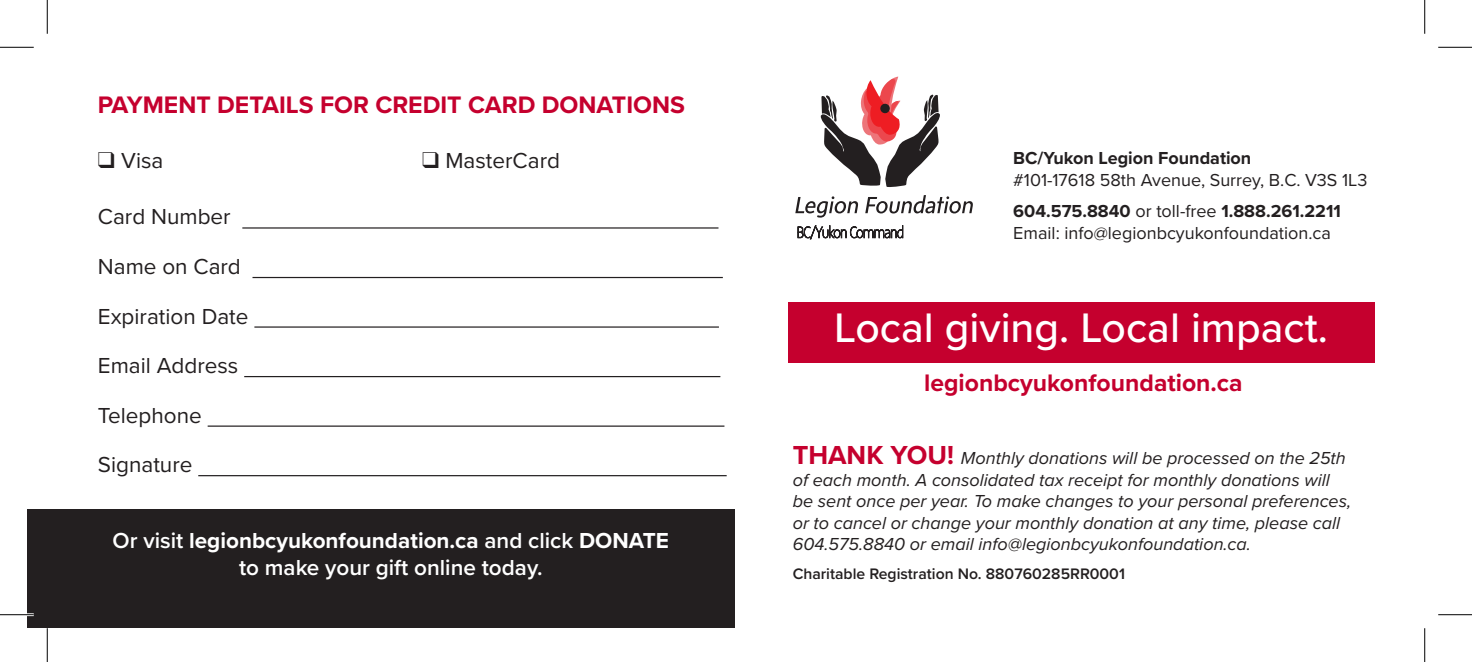
<style>
.page{position:relative;width:1472px;height:662px;background:#fff}
.page>*{position:absolute;margin:0;border:0;box-sizing:border-box;transform-origin:0 0}
.t1{font:500 42.75px "Proxima Nova";color:#fff}
.t2{font:700 24.75px "Proxima Nova";color:#c5002e}
.t3{font:22.5px "Proxima Nova";color:#231f20}
.t4{font:600 22.5px/27px "Proxima Nova";color:#fff;text-align:center}
.t5{font:italic 18px/21.6px "Proxima Nova";color:#231f20}
.t6{font:18px/31.7px "Proxima Nova";color:#231f20}
.t7{font:700 18px "Proxima Nova";color:#231f20}
.t8{font:600 15.75px "Proxima Nova";color:#231f20}
.s1{font-weight:700}
.s2{font-weight:700;font-style:normal;font-size:27px;color:#c5002e}
</style>
<div class="page">
<hr style="left:242px;top:227px;width:476px;height:1px;background:#231f20">
<hr style="left:252px;top:277px;width:471px;height:1px;background:#231f20">
<hr style="left:254px;top:326px;width:465px;height:1px;background:#231f20">
<hr style="left:244px;top:376px;width:476px;height:1px;background:#231f20">
<hr style="left:208px;top:425px;width:516px;height:1px;background:#231f20">
<hr style="left:198px;top:475px;width:528px;height:1px;background:#231f20">
<div style="left:27px;top:509px;width:707px;height:118px;background:#231f20"></div>
<svg style="left:820px;top:77px;width:120px;height:110px"></svg>
<svg style="left:795px;top:196px;width:63px;height:21px"></svg>
<svg style="left:865px;top:195px;width:108px;height:18px"></svg>
<svg style="left:797px;top:225px;width:37px;height:14px"></svg>
<div style="left:834px;top:230px;width:6px;height:8px;border:1px solid #231f20;border-radius:50%"></div>
<div style="left:834px;top:229px;width:6px;height:9px;border:1px solid #231f20;border-radius:50%"></div>
<svg style="left:841px;top:225px;width:62px;height:13px"></svg>
<div style="left:788px;top:302px;width:586px;height:60px;background:#c5002e"></div>
<hr style="left:0;top:613px;width:34px;height:3px;background:#fff">
<hr style="left:0;top:47px;width:34px;height:1px;background:#000">
<hr style="left:1438px;top:47px;width:34px;height:1px;background:#000">
<hr style="left:0;top:614px;width:34px;height:1px;background:#000">
<hr style="left:1438px;top:614px;width:34px;height:1px;background:#000">
<hr style="left:47px;top:0;width:1px;height:34px;background:#000">
<hr style="left:47px;top:628px;width:1px;height:34px;background:#000">
<hr style="left:1424px;top:0;width:1px;height:34px;background:#000">
<hr style="left:1424px;top:628px;width:1px;height:34px;background:#000">
<h2 class="t2" style="left:98px;top:86px;width:588px">PAYMENT DETAILS FOR CREDIT CARD DONATIONS</h2>
<p class="t3" style="left:98px;top:144px;width:67px">❑ Visa</p>
<p class="t3" style="left:422px;top:144px;width:139px">❑ MasterCard</p>
<p class="t3" style="left:98px;top:200px;width:134px">Card Number</p>
<p class="t3" style="left:98px;top:250px;width:144px">Name on Card</p>
<p class="t3" style="left:98px;top:299px;width:152px">Expiration Date</p>
<p class="t3" style="left:98px;top:349px;width:142px">Email Address</p>
<p class="t3" style="left:98px;top:398px;width:105px">Telephone</p>
<p class="t3" style="left:98px;top:448px;width:96px">Signature</p>
<p class="t4" style="left:113px;top:526px;width:558px">Or visit <span class="s1">legionbcyukonfoundation.ca</span> and click <span class="s1">DONATE </span>to make your gift online today.</p>
<p class="t7" style="left:1013px;top:144px;width:240px">BC/Yukon Legion Foundation</p>
<p class="t6" style="left:1013px;top:163px;width:356px">#101-17618 58th Avenue, Surrey, B.C. V3S 1L3<br><span class="s1">604.575.8840</span> or toll-free <span class="s1">1.888.261.2211</span></p>
<p class="t6" style="left:1013px;top:216px;width:319px">Email: info@legionbcyukonfoundation.ca</p>
<h1 class="t1" style="left:834px;top:296px;width:495px">Local giving. Local impact.</h1>
<h2 class="t2" style="left:924px;top:364px;width:320px">legionbcyukonfoundation.ca</h2>
<p class="t5" style="left:792px;top:446px;width:560px"><span class="s2">THANK YOU!</span> Monthly donations will be processed on the 25th of each month. A consolidated tax receipt for monthly donations will be sent once per year. To make changes to your personal preferences, or to cancel or change your monthly donation at any time, please call 604.575.8840 or email info@legionbcyukonfoundation.ca.</p>
<p class="t8" style="left:792px;top:562px;width:334px">Charitable Registration No. 880760285RR0001</p>
</div>
